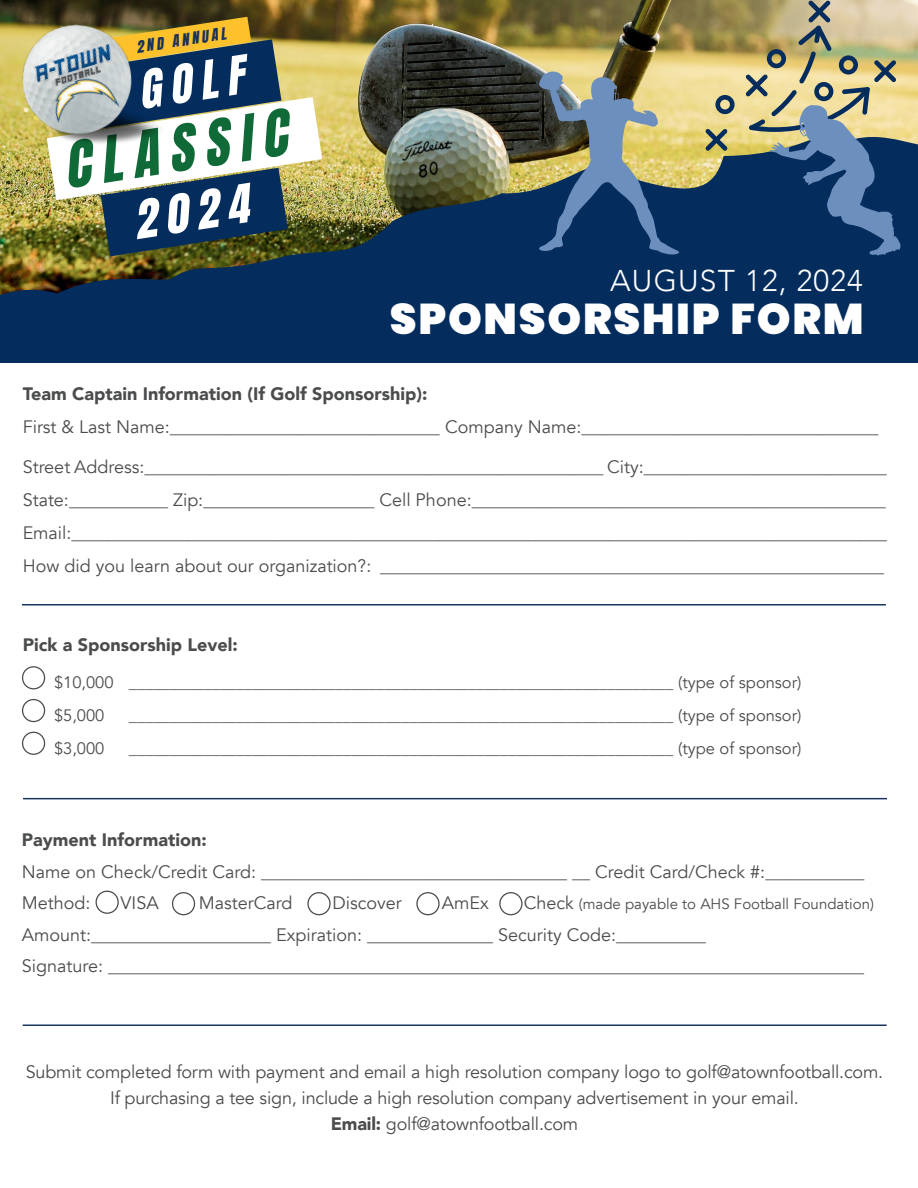
<style>
.page{position:relative;width:918px;height:1188px;background:#fff}
.page>*{position:absolute;margin:0;border:0;box-sizing:border-box;transform-origin:0 0}
.t1{font:54px "CA Generated";color:#106a37}
.t2{font:45px "CA Generated";color:#fff}
.t3{font:900 42.9px "Poppins";letter-spacing:.04em;color:#fff}
.t4{font:300 30px "Avenir";letter-spacing:.04em;color:#fff}
.t5{font:18px/33px "Avenir";letter-spacing:-.01em;color:#4b4c4d}
.t6{font:900 18px "Avenir";color:#4b4c4d}
.t7{font:16.5px/33.3px "Avenir";color:#4b4c4d}
.t8{font:15px "Avenir";color:#4b4c4d}
.t9{font:14.4px "CA Generated";color:#16335d}
.s1{font-size:18px}
.s2{font-weight:900}
</style>
<div class="page">
<hr style="left:22px;top:604px;width:864px;height:2px;background:#193461">
<hr style="left:23px;top:798px;width:864px;height:1px;background:#193461">
<hr style="left:23px;top:1024px;width:864px;height:2px;background:#193461">
<div style="left:22px;top:666px;width:23px;height:23px;border:1px solid #4b4c4d;border-radius:50%"></div>
<div style="left:22px;top:699px;width:23px;height:23px;border:1px solid #4b4c4d;border-radius:50%"></div>
<div style="left:22px;top:732px;width:23px;height:23px;border:1px solid #4b4c4d;border-radius:50%"></div>
<div style="left:96px;top:891px;width:23px;height:23px;border:1px solid #4b4c4d;border-radius:50%"></div>
<div style="left:172px;top:892px;width:23px;height:23px;border:1px solid #4b4c4d;border-radius:50%"></div>
<div style="left:307px;top:892px;width:24px;height:23px;border:1px solid #4b4c4d;border-radius:50%"></div>
<div style="left:416px;top:892px;width:24px;height:23px;border:1px solid #4b4c4d;border-radius:50%"></div>
<div style="left:499px;top:892px;width:24px;height:23px;border:1px solid #4b4c4d;border-radius:50%"></div>
<img style="left:0;top:0;width:918px;height:103px">
<img style="left:0;top:103px;width:918px;height:129px">
<svg style="left:0;top:232px;width:918px;height:131px;background:#0b3058"></svg>
<svg style="left:537px;top:71px;width:144px;height:185px;background:#667779"></svg>
<svg style="left:706px;top:129px;width:22px;height:22px"></svg>
<svg style="left:715px;top:95px;width:20px;height:19px"></svg>
<svg style="left:746px;top:0;width:154px;height:255px;background:#788583"></svg>
<img style="left:47px;top:17px;width:275px;height:239px">
<img style="left:16px;top:14px;width:156px;height:144px">
<img style="left:33px;top:44px;width:96px;height:84px">
<img style="left:39px;top:62px;width:73px;height:29px">
<p class="t9" style="left:136px;top:40px;width:92px;rotate:-9deg">2ND ANNUAL</p>
<h2 class="t2" style="left:138px;top:68px;width:108px;rotate:-9deg">GOLF</h2>
<h1 class="t1" style="left:64px;top:139px;width:226px;rotate:-9deg">CLASSIC</h1>
<h2 class="t2" style="left:134px;top:198px;width:117px;rotate:-9deg">2024</h2>
<h3 class="t4" style="left:610px;top:262px;width:254px">AUGUST 12, 2024</h3>
<h3 class="t3" style="left:390px;top:294px;width:475px">SPONSORSHIP FORM</h3>
<p class="t6" style="left:23px;top:379px;width:406px">Team Captain Information (If Golf Sponsorship):</p>
<p class="t5" style="left:23px;top:411px;width:857px">First &amp; Last Name:______________________________ Company Name:_________________________________</p>
<p class="t5" style="left:23px;top:451px;width:866px;text-align:justify">Street Address:___________________________________________________ City:___________________________ State:___________ Zip:___________________ Cell Phone:______________________________________________ Email:___________________________________________________________________________________________ How did you learn about our organization?: ________________________________________________________</p>
<p class="t6" style="left:23px;top:629px;width:217px">Pick a Sponsorship Level:</p>
<p class="t7" style="left:54px;top:666px;width:749px">$10,000 __________________________________________________________________ (type of sponsor) $5,000</p>
<p class="t7" style="left:129px;top:699px;width:674px">__________________________________________________________________ (type of sponsor)</p>
<p class="t7" style="left:54px;top:732px;width:52px">$3,000</p>
<p class="t7" style="left:129px;top:732px;width:674px">__________________________________________________________________ (type of sponsor)</p>
<p class="t6" style="left:22px;top:825px;width:186px">Payment Information:</p>
<p class="t5" style="left:22px;top:856px;width:844px;line-height:31.5px">Name on Check/Credit Card: __________________________________ __ Credit Card/Check #:___________<br>Method:</p>
<p class="t5" style="left:121px;top:887px;width:40px">VISA</p>
<p class="t5" style="left:199px;top:887px;width:95px">MasterCard</p>
<p class="t5" style="left:332px;top:887px;width:71px">Discover</p>
<p class="t5" style="left:442px;top:887px;width:49px">AmEx</p>
<p class="t8" style="left:524px;top:895px;width:352px"><span class="s1">Check</span> (made payable to AHS Football Foundation)</p>
<p class="t5" style="left:22px;top:919px;width:844px;line-height:31.5px">Amount:____________________ Expiration: ______________ Security Code:__________<br>Signature: ____________________________________________________________________________________</p>
<p class="t5" style="left:26px;top:1060px;width:859px;line-height:25.5px;text-align:center">Submit completed form with payment and email a high resolution company logo to golf@atownfootball.com.<br>If purchasing a tee sign, include a high resolution company advertisement in your email.<br><span class="s2">Email:</span> golf@atownfootball.com</p>
</div>
